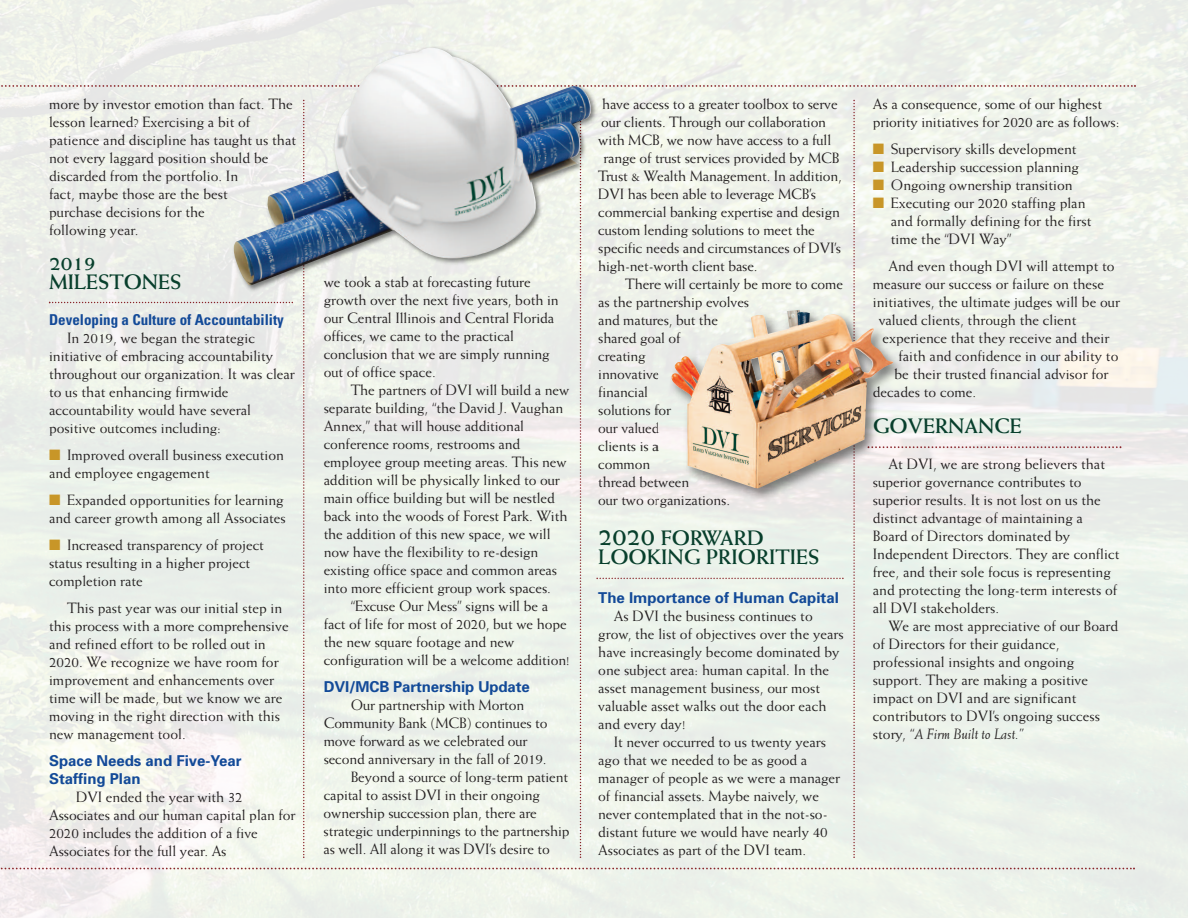
<style>
.page{position:relative;width:1188px;height:918px;background:#fff}
.page>*{position:absolute;margin:0;border:0;box-sizing:border-box;transform-origin:0 0}
.t1{font:700 21px/19.5px "Weiss";color:#083f2c}
.t2{font:15px/18px "Weiss";letter-spacing:-.005em;color:#231f20}
.t3{font:700 15px/18px "Univers";color:#134a98}
.t4{font:700 condensed 15px "Univers";color:#134a98}
.s1{color:#c89628}
.s2{font-size:25.5px}
.s3{font-style:italic}
</style>
<div class="page">
<svg style="left:303px;top:337px;width:1px;height:521px"></svg>
<svg style="left:580px;top:337px;width:1px;height:521px"></svg>
<svg style="left:853px;top:100px;width:2px;height:758px"></svg>
<svg style="left:0;top:85px;width:1136px;height:2px"></svg>
<svg style="left:0;top:868px;width:1135px;height:1px"></svg>
<svg style="left:596px;top:578px;width:248px;height:1px"></svg>
<svg style="left:986px;top:446px;width:135px;height:2px"></svg>
<svg style="left:49px;top:302px;width:138px;height:1px"></svg>
<img style="left:187px;top:5px;width:442px;height:332px">
<img style="left:231px;top:48px;width:364px;height:238px">
<img style="left:656px;top:281px;width:330px;height:255px">
<img style="left:672px;top:310px;width:221px;height:178px">
<p class="t2" style="left:49px;top:96px;width:249px">more by investor emotion than fact. The lesson learned? Exercising a bit of patience and discipline has taught us that not every laggard position should be discarded from the portfolio. In<br>fact, maybe those are the best<br>purchase decisions for the<br>following year.</p>
<h1 class="t1" style="left:49px;top:255px;width:134px">2019<br>MILESTONES</h1>
<p class="t4" style="left:49px;top:314px;width:236px">Developing a Culture of Accountability</p>
<p class="t2" style="left:49px;top:330px;width:247px;text-indent:18px">In 2019, we began the strategic initiative of embracing accountability throughout our organization. It was clear to us that enhancing firmwide accountability would have several positive outcomes including:</p>
<p class="t2" style="left:49px;top:447px;width:236px"><span class="s1">■</span> Improved overall business execution and employee engagement</p>
<p class="t2" style="left:49px;top:492px;width:238px"><span class="s1">■</span> Expanded opportunities for learning and career growth among all Associates</p>
<p class="t2" style="left:49px;top:537px;width:216px"><span class="s1">■</span> Increased transparency of project status resulting in a higher project completion rate</p>
<p class="t2" style="left:49px;top:600px;width:241px;text-indent:18px">This past year was our initial step in this process with a more comprehensive and refined effort to be rolled out in 2020. We recognize we have room for improvement and enhancements over time will be made, but we know we are moving in the right direction with this new management tool.</p>
<p class="t3" style="left:49px;top:753px;width:194px">Space Needs and Five-Year<br>Staffing Plan</p>
<p class="t2" style="left:49px;top:789px;width:248px;text-indent:27px">DVI ended the year with 32<br>Associates and our human capital plan for 2020 includes the addition of a five Associates for the full year. As</p>
<p class="t2" style="left:324px;top:274px;width:236px">we took a stab at forecasting future growth over the next five years, both in our Central Illinois and Central Florida offices, we came to the practical conclusion that we are simply running out of office space.</p>
<p class="t2" style="left:324px;top:382px;width:247px;text-indent:27px">The partners of DVI will build a new separate building, “the David J. Vaughan Annex,” that will house additional conference rooms, restrooms and employee group meeting areas. This new addition will be physically linked to our main office building but will be nestled back into the woods of Forest Park. With the addition of this new space, we will now have the flexibility to re-design existing office space and common areas into more efficient group work spaces.</p>
<p class="t2" style="left:324px;top:598px;width:247px;text-indent:27px">“Excuse Our Mess” signs will be a fact of life for most of 2020, but we hope the new square footage and new configuration will be a welcome addition!</p>
<p class="t3" style="left:324px;top:679px;width:208px">DVI/MCB Partnership Update</p>
<p class="t2" style="left:351px;top:697px;width:175px">Our partnership with Morton</p>
<p class="t2" style="left:324px;top:715px;width:225px">Community Bank (MCB) continues to</p>
<p class="t2" style="left:324px;top:733px;width:205px">move forward as we celebrated our</p>
<p class="t2" style="left:324px;top:751px;width:224px">second anniversary in the fall of 2019.</p>
<p class="t2" style="left:351px;top:769px;width:219px">Beyond a source of long-term patient</p>
<p class="t2" style="left:324px;top:787px;width:218px">capital to assist DVI in their ongoing</p>
<p class="t2" style="left:324px;top:805px;width:215px">ownership succession plan, there are</p>
<p class="t2" style="left:324px;top:823px;width:247px">strategic underpinnings to the partnership</p>
<p class="t2" style="left:324px;top:841px;width:228px">as well. All along it was DVI’s desire to</p>
<p class="t2" style="left:602px;top:96px;width:237px">have access to a greater toolbox to serve</p>
<p class="t2" style="left:601px;top:114px;width:226px">our clients. Through our collaboration</p>
<p class="t2" style="left:598px;top:132px;width:235px">with MCB, we now have access to a full</p>
<p class="t2" style="left:603px;top:150px;width:238px">range of trust services provided by MCB</p>
<p class="t2" style="left:598px;top:168px;width:245px">Trust &amp; Wealth Management. In addition,</p>
<p class="t2" style="left:598px;top:186px;width:219px">DVI has been able to leverage MCB’s</p>
<p class="t2" style="left:598px;top:204px;width:243px">commercial banking expertise and design</p>
<p class="t2" style="left:598px;top:222px;width:218px">custom lending solutions to meet the</p>
<p class="t2" style="left:598px;top:240px;width:244px">specific needs and circumstances of DVI’s</p>
<p class="t2" style="left:598px;top:258px;width:161px">high-net-worth client base.</p>
<p class="t2" style="left:625px;top:276px;width:219px">There will certainly be more to come</p>
<p class="t2" style="left:598px;top:294px;width:152px">as the partnership evolves</p>
<p class="t2" style="left:598px;top:312px;width:121px">and matures, but the</p>
<p class="t2" style="left:598px;top:330px;width:84px">shared goal of</p>
<p class="t2" style="left:598px;top:348px;width:49px">creating</p>
<p class="t2" style="left:598px;top:366px;width:63px">innovative</p>
<p class="t2" style="left:598px;top:384px;width:51px">financial</p>
<p class="t2" style="left:598px;top:402px;width:74px">solutions for</p>
<p class="t2" style="left:598px;top:420px;width:63px">our valued</p>
<p class="t2" style="left:598px;top:438px;width:62px">clients is a</p>
<p class="t2" style="left:598px;top:456px;width:54px">common</p>
<p class="t2" style="left:598px;top:474px;width:92px">thread between</p>
<p class="t2" style="left:598px;top:492px;width:133px">our two organizations.</p>
<h1 class="t1" style="left:598px;top:530px;width:223px"><span class="s2">2020</span> FORWARD<br>LOOKING PRIORITIES</h1>
<p class="t3" style="left:598px;top:590px;width:242px">The Importance of Human Capital</p>
<p class="t2" style="left:598px;top:608px;width:247px;text-indent:16px">As DVI the business continues to grow, the list of objectives over the years have increasingly become dominated by one subject area: human capital. In the asset management business, our most valuable asset walks out the door each and every day!</p>
<p class="t2" style="left:598px;top:734px;width:243px;text-indent:16px">It never occurred to us twenty years ago that we needed to be as good a manager of people as we were a manager of financial assets. Maybe naively, we never contemplated that in the not-so&shy;distant future we would have nearly 40<br>Associates as part of the DVI team.</p>
<p class="t2" style="left:873px;top:96px;width:248px">As a consequence, some of our highest priority initiatives for 2020 are as follows:</p>
<p class="t2" style="left:873px;top:141px;width:205px"><span class="s1">■</span> Supervisory skills development</p>
<p class="t2" style="left:873px;top:159px;width:208px"><span class="s1">■</span> Leadership succession planning</p>
<p class="t2" style="left:873px;top:177px;width:201px"><span class="s1">■</span> Ongoing ownership transition</p>
<p class="t2" style="left:891px;top:195px;width:202px;text-indent:-18px"><span class="s1">■</span> Executing our 2020 staffing plan and formally defining for the first time the “DVI Way”</p>
<p class="t2" style="left:888px;top:258px;width:228px">And even though DVI will attempt to</p>
<p class="t2" style="left:873px;top:276px;width:233px">measure our success or failure on these</p>
<p class="t2" style="left:873px;top:294px;width:249px">initiatives, the ultimate judges will be our</p>
<p class="t2" style="left:879px;top:312px;width:199px">valued clients, through the client</p>
<p class="t2" style="left:883px;top:330px;width:228px">experience that they receive and their</p>
<p class="t2" style="left:898px;top:348px;width:222px">faith and confidence in our ability to</p>
<p class="t2" style="left:895px;top:366px;width:216px">be their trusted financial advisor for</p>
<p class="t2" style="left:873px;top:384px;width:105px">decades to come.</p>
<h1 class="t1" style="left:873px;top:418px;width:150px">GOVERNANCE</h1>
<p class="t2" style="left:873px;top:456px;width:248px;text-indent:16px">At DVI, we are strong believers that superior governance contributes to superior results. It is not lost on us the distinct advantage of maintaining a Board of Directors dominated by Independent Directors. They are conflict free, and their sole focus is representing and protecting the long-term interests of all DVI stakeholders.</p>
<p class="t2" style="left:873px;top:618px;width:247px;text-indent:16px">We are most appreciative of our Board of Directors for their guidance, professional insights and ongoing support. They are making a positive impact on DVI and are significant contributors to DVI’s ongoing success story, <span class="s3">“A Firm Built to Last.”</span></p>
</div>
